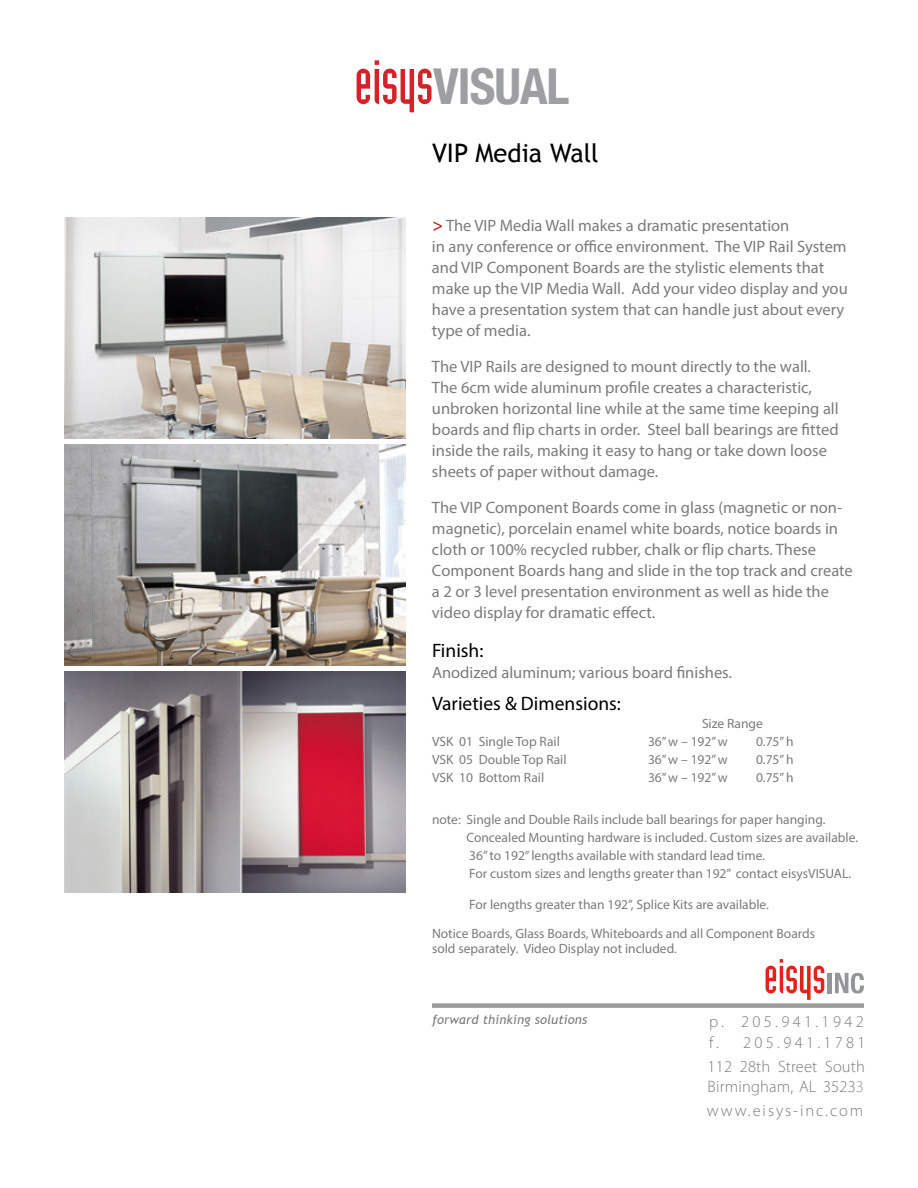
<style>
.page{position:relative;width:918px;height:1188px;background:#fff}
.page>*{position:absolute;margin:0;border:0;box-sizing:border-box;transform-origin:0 0}
.t1{font:700 condensed 49.5px "Helvetica Neue";letter-spacing:-.02em;color:#9d9fa2}
.t2{font:25.5px "Trebuchet MS";color:#000}
.t3{font:19.5px "Myriad Pro";color:#000}
.t4{font:16.5px/21px "Myriad Pro";color:#7a7b7b}
.t5{font:300 16.5px/20.2px "Myriad Pro";letter-spacing:.015em;color:#7a7b7b}
.t6{font:300 16.5px/21px "Myriad Pro";letter-spacing:.2em;color:#7a7b7b}
.t7{font:300 16.5px "Myriad Pro";letter-spacing:.115em;color:#7a7b7b}
.t8{font:13.5px/18px "Myriad Pro";color:#7a7b7b}
.t9{font:italic 12.75px "Trebuchet MS";letter-spacing:.01em;color:#7a7b7b}
.s1{font-family:"Industria Solid A";font-weight:400;font-stretch:normal;font-size:60.9px;color:#d2232a}
.s2{font-weight:600;font-style:italic;font-size:18px;color:#b42a25}
.s3{color:#989898}
</style>
<div class="page">
<div style="left:432px;top:1003px;width:432px;height:5px;background:#9b9a9a"></div>
<svg style="left:766px;top:959px;width:58px;height:41px"></svg>
<hr style="left:828px;top:973px;width:4px;height:20px;background:#939598">
<svg style="left:835px;top:973px;width:29px;height:21px"></svg>
<img style="left:65px;top:218px;width:341px;height:220px">
<img style="left:65px;top:445px;width:341px;height:220px">
<img style="left:65px;top:672px;width:341px;height:220px">
<h1 class="t1" style="left:354px;top:45px;width:217px"><span class="s1">eisys</span>VISUAL</h1>
<h2 class="t2" style="left:432px;top:138px;width:168px">VIP Media Wall</h2>
<p class="t4" style="left:432px;top:215px;width:417px"><span class="s2">&gt;</span> The VIP Media Wall makes a dramatic presentation<br>in any conference or office environment. The VIP Rail System and VIP Component Boards are the stylistic elements that make up the VIP Media Wall. Add your video display and you have a presentation system that can handle just about every type of media.</p>
<p class="t4" style="left:432px;top:356px;width:408px">The VIP Rails are designed to mount directly to the wall.<br>The 6cm wide aluminum profile creates a characteristic, unbroken horizontal line while at the same time keeping all boards and flip charts in order. Steel ball bearings are fitted inside the rails, making it easy to hang or take down loose sheets of paper without damage.</p>
<p class="t4" style="left:432px;top:497px;width:422px">The VIP Component Boards come in glass (magnetic or non&shy;magnetic), porcelain enamel white boards, notice boards in cloth or 100% recycled rubber, chalk or flip charts. These Component Boards hang and slide in the top track and create a 2 or 3 level presentation environment as well as hide the video display for dramatic effect.</p>
<p class="t3" style="left:432px;top:639px;width:53px">Finish:</p>
<p class="t4" style="left:432px;top:662px;width:302px">Anodized aluminum; various board finishes.</p>
<p class="t3" style="left:432px;top:691px;width:190px">Varieties &amp; Dimensions:</p>
<p class="t8" style="left:702px;top:714px;width:62px">Size Range</p>
<p class="t8" style="left:432px;top:732px;width:129px">VSK 01 Single Top Rail</p>
<p class="t8" style="left:648px;top:732px;width:81px">36” w – 192” w</p>
<p class="t8" style="left:756px;top:732px;width:39px">0.75” h</p>
<p class="t8" style="left:432px;top:750px;width:136px">VSK 05 Double Top Rail</p>
<p class="t8" style="left:648px;top:750px;width:81px">36” w – 192” w</p>
<p class="t8" style="left:756px;top:750px;width:39px">0.75” h</p>
<p class="t8" style="left:432px;top:768px;width:114px">VSK 10 Bottom Rail</p>
<p class="t8" style="left:648px;top:768px;width:81px">36” w – 192” w</p>
<p class="t8" style="left:756px;top:768px;width:39px">0.75” h</p>
<p class="t8" style="left:466px;top:810px;width:393px;text-indent:-34px">note: Single and Double Rails include ball bearings for paper hanging.<br>Concealed Mounting hardware is included. Custom sizes are available.<br>36” to 192” lengths available with standard lead time.<br>For custom sizes and lengths greater than 192” contact eisysVISUAL.</p>
<p class="t8" style="left:432px;top:890px;width:385px;line-height:28.5px;text-indent:37px">For lengths greater than 192”, Splice Kits are available.<br>Notice Boards, Glass Boards, Whiteboards and all Component Boards</p>
<p class="t8" style="left:432px;top:939px;width:247px">sold separately. Video Display not included.</p>
<p class="t9" style="left:432px;top:1012px;width:157px">forward thinking solutions</p>
<p class="t6" style="left:709px;top:1011px;width:158px">p. 205.941.1942 f. 205.941.1781</p>
<p class="t5" style="left:708px;top:1056px;width:159px">112 28th Street South<br>Birmingham, AL 3523<span class="s3">3</span></p>
<p class="t7" style="left:707px;top:1100px;width:158px">www.eisys-inc.com</p>
</div>
